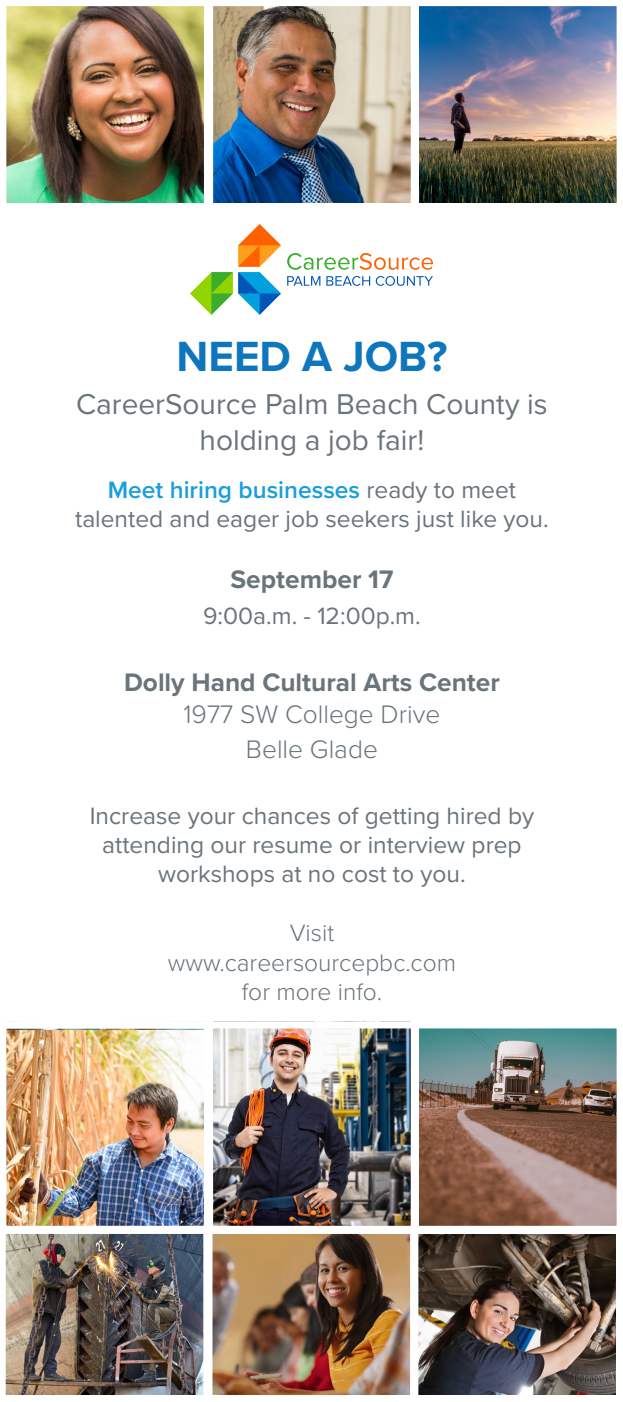
<style>
.page{position:relative;width:623px;height:1402px;background:#fff}
.page>*{position:absolute;margin:0;border:0;box-sizing:border-box;transform-origin:0 0}
.t1{font:700 43.75px "Proxima Nova";color:#0e76bd}
.t2{font:29.75px/35.7px "Proxima Nova";color:#6a747b;text-align:center}
.t3{font:700 26.25px "Proxima Nova";color:#6a747b}
.t4{font:300 26.25px/35.7px "Proxima Nova";color:#6a747b;text-align:center}
.t5{font:24.5px/29.4px "Proxima Nova";color:#6a747b;text-align:center}
.t6{font:300 24.5px/29.4px "Proxima Nova";color:#6a747b;text-align:center}
.s1{font-weight:600;color:#1a9fda}
</style>
<div class="page">
<img style="left:8px;top:8px;width:195px;height:194px">
<div style="left:0;top:0;width:211px;height:210px;border:7px solid #fff"></div>
<img style="left:214px;top:8px;width:400px;height:194px">
<div style="left:206px;top:0;width:211px;height:210px;border:7px solid #fff"></div>
<div style="left:411px;top:0;width:211px;height:210px;border:7px solid #fff"></div>
<img style="left:214px;top:1029px;width:195px;height:196px">
<img style="left:8px;top:1030px;width:195px;height:195px">
<img style="left:5px;top:1233px;width:199px;height:162px">
<div style="left:206px;top:1021px;width:211px;height:212px;border:7px solid #fff"></div>
<img style="left:213px;top:1235px;width:401px;height:159px">
<div style="left:205px;top:1227px;width:211px;height:175px;border:7px solid #fff"></div>
<img style="left:419px;top:1029px;width:195px;height:196px">
<div style="left:411px;top:1021px;width:211px;height:212px;border:7px solid #fff"></div>
<div style="left:411px;top:1227px;width:211px;height:175px;border:7px solid #fff"></div>
<div style="left:0;top:1021px;width:211px;height:212px;border:7px solid #fff"></div>
<div style="left:1px;top:203px;width:620px;height:818px;background:#fff"></div>
<svg style="left:190px;top:224px;width:91px;height:91px"></svg>
<svg style="left:287px;top:253px;width:145px;height:17px"></svg>
<svg style="left:287px;top:276px;width:33px;height:10px"></svg>
<svg style="left:326px;top:276px;width:106px;height:10px"></svg>
<h1 class="t1" style="left:176px;top:323px;width:272px">NEED A JOB?</h1>
<p class="t2" style="left:76px;top:385px;width:473px">CareerSource Palm Beach County is holding a job fair!</p>
<p class="t5" style="left:75px;top:474px;width:474px"><span class="s1">Meet hiring businesses</span> ready to meet talented and eager job seekers just like you.</p>
<p class="t3" style="left:230px;top:560px;width:164px">September 17</p>
<p class="t5" style="left:203px;top:600px;width:219px">9:00a.m. - 12:00p.m.</p>
<p class="t3" style="left:124px;top:663px;width:377px">Dolly Hand Cultural Arts Center</p>
<p class="t4" style="left:183px;top:695px;width:258px">1977 SW College Drive<br>Belle Glade</p>
<p class="t5" style="left:90px;top:800px;width:445px">Increase your chances of getting hired by attending our resume or interview prep workshops at no cost to you.</p>
<p class="t6" style="left:168px;top:917px;width:289px">Visit www.careersourcepbc.com for more info.</p>
</div>
